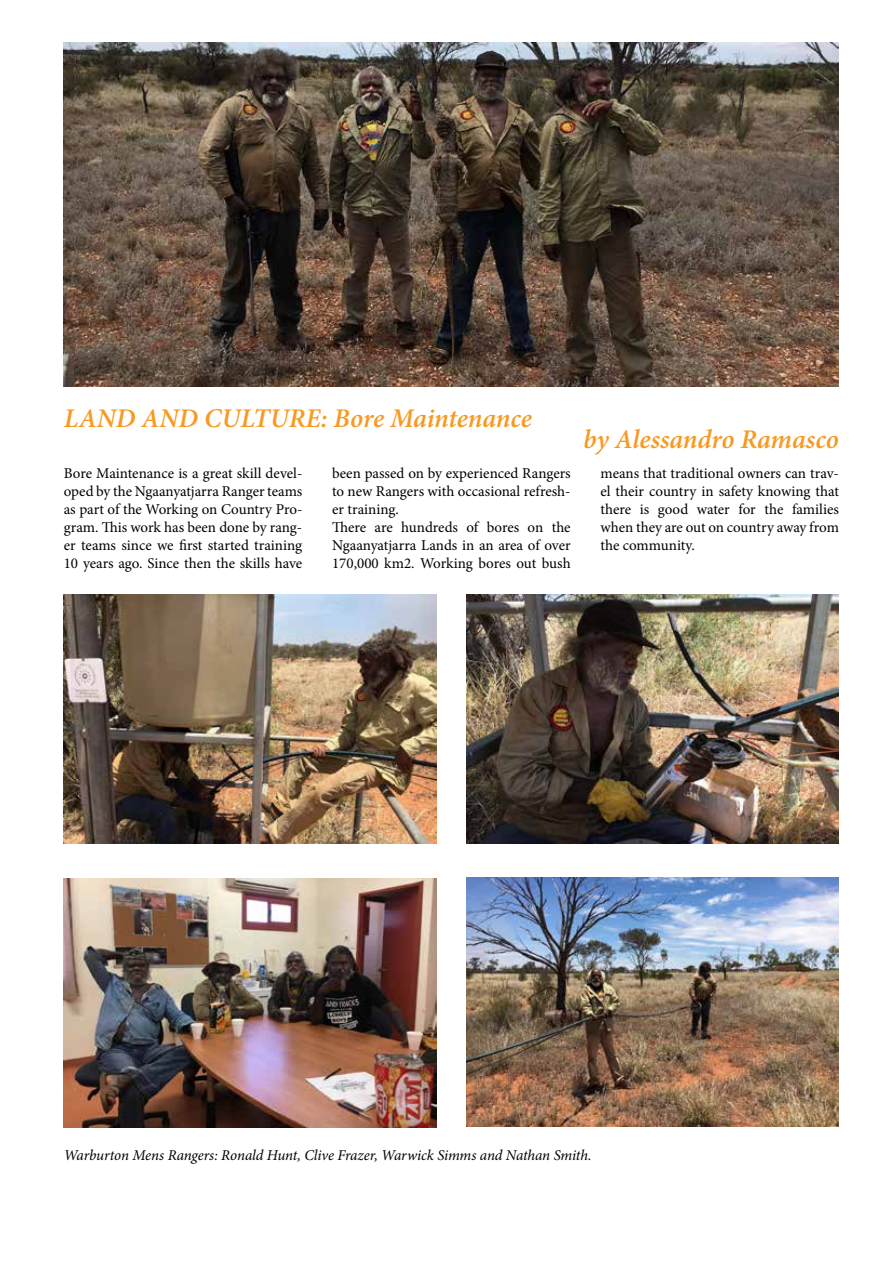
<style>
.page{position:relative;width:893px;height:1263px;background:#fff}
.page>*{position:absolute;margin:0;border:0;box-sizing:border-box;transform-origin:0 0}
.t1{font:italic 600 27px "Minion Pro";letter-spacing:-.005em;color:#f89921}
.t2{font:15px/18px "Minion Pro";color:#000;text-align:justify}
.t3{font:italic 15px "Minion Pro";letter-spacing:-.01em;color:#000}
</style>
<div class="page">
<img style="left:64px;top:595px;width:372px;height:248px">
<img style="left:64px;top:878px;width:372px;height:249px">
<img style="left:466px;top:595px;width:373px;height:248px">
<img style="left:466px;top:878px;width:373px;height:249px">
<img style="left:64px;top:43px;width:775px;height:344px">
<h1 class="t1" style="left:64px;top:400px;width:470px">LAND AND CULTURE: Bore Maintenance</h1>
<h1 class="t1" style="left:583px;top:421px;width:257px">by Alessandro Ramasco</h1>
<p class="t2" style="left:64px;top:464px;width:240px">Bore Maintenance is a great skill devel&shy;oped by the Ngaanyatjarra Ranger teams as part of the Working on Country Pro&shy;gram. This work has been done by rang&shy;er teams since we first started training 10 years ago. Since then the skills have</p>
<p class="t2" style="left:332px;top:464px;width:240px;text-align:left">been passed on by experienced Rangers to new Rangers with occasional refresh&shy;er training.<br>There are hundreds of bores on the<br>Ngaanyatjarra Lands in an area of over<br>170,000 km2. Working bores out bush</p>
<p class="t2" style="left:600px;top:464px;width:240px">means that traditional owners can trav&shy;el their country in safety knowing that there is good water for the families when they are out on country away from the community.</p>
<p class="t3" style="left:64px;top:1145px;width:529px">Warburton Mens Rangers: Ronald Hunt, Clive Frazer, Warwick Simms and Nathan Smith.</p>
</div>
